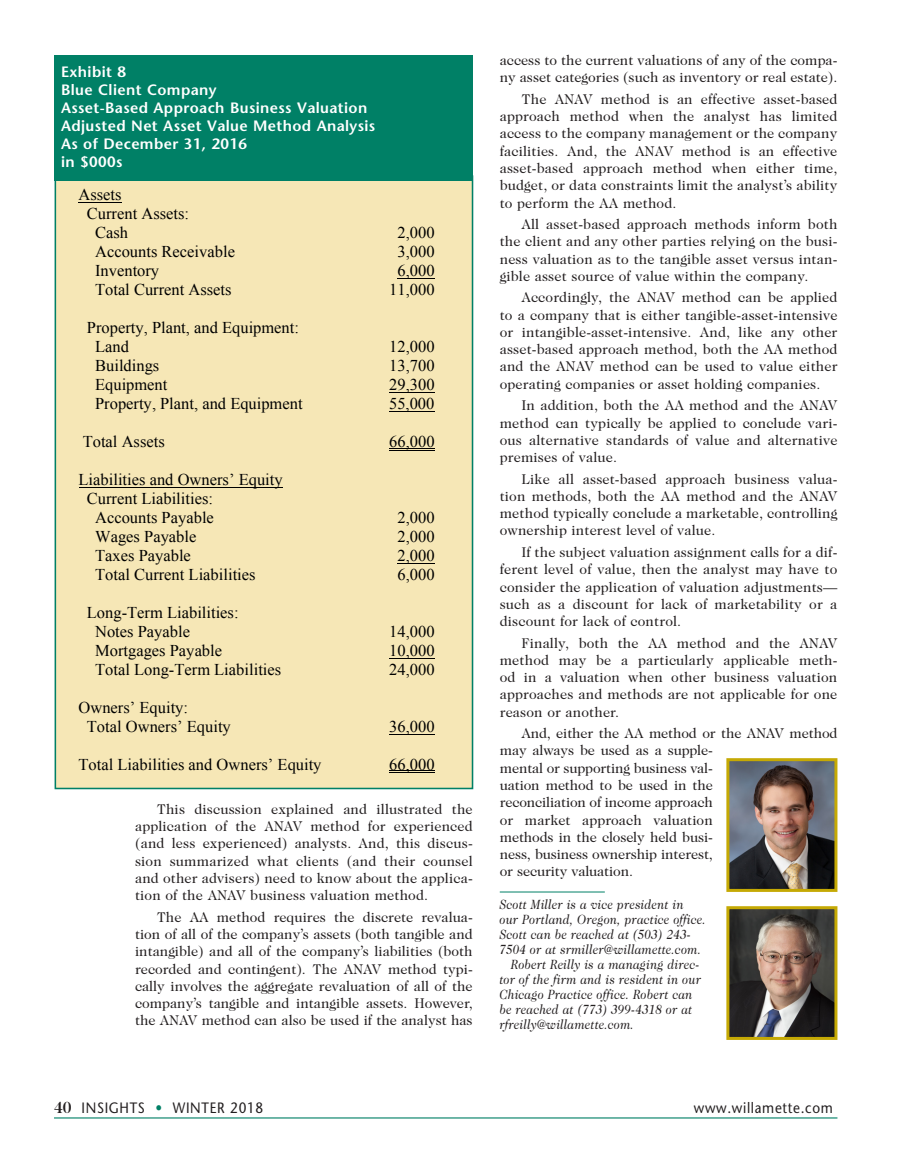
<style>
.page{position:relative;width:905px;height:1175px;background:#fff}
.page>*{position:absolute;margin:0;border:0;box-sizing:border-box;transform-origin:0 0}
.t1{font:16.5px/19px "Times New Roman";color:#000}
.Exhibit_heading{font:600 15px "Stone Sans";letter-spacing:.025em;color:#fff}
.t2{font:15px "Stone Sans";letter-spacing:.05em;color:#231f20;scale:.9 1}
.body{font:14.25px/17.2px "Caslon Two Twenty Four";letter-spacing:.01em;color:#231f20;text-align:justify}
.body-2{font:14.25px/17.2px "Caslon Two Twenty Four";letter-spacing:-.01em;color:#231f20}
.credits{font:italic 13.5px "Caslon Two Twenty Four";letter-spacing:.025em;color:#231f20;scale:.85 1}
.s1{font-family:"Caslon Two Twenty Four";font-weight:700;font-size:16.5px}
.s2{color:#008066}
</style>
<div class="page">
<hr style="left:54px;top:1117px;width:783px;height:1px;background:#008066">
<hr style="left:500px;top:891px;width:104px;height:1px;background:#008066">
<img style="left:730px;top:762px;width:103px;height:126px">
<div style="left:726px;top:758px;width:111px;height:134px;border:3px solid #c5a904"></div>
<img style="left:730px;top:910px;width:103px;height:126px">
<div style="left:726px;top:906px;width:111px;height:134px;border:3px solid #c5a904"></div>
<div style="left:55px;top:176px;width:417px;height:612px;background:#f6e7b6"></div>
<hr style="left:79px;top:202px;width:43px;height:1px;background:#000">
<hr style="left:397px;top:278px;width:37px;height:1px;background:#000">
<hr style="left:389px;top:392px;width:45px;height:1px;background:#000">
<hr style="left:389px;top:411px;width:45px;height:1px;background:#000">
<hr style="left:389px;top:448px;width:45px;height:1px;background:#000">
<hr style="left:389px;top:450px;width:45px;height:1px;background:#000">
<hr style="left:79px;top:487px;width:203px;height:1px;background:#000">
<hr style="left:397px;top:563px;width:37px;height:1px;background:#000">
<hr style="left:389px;top:658px;width:45px;height:1px;background:#000">
<hr style="left:389px;top:733px;width:45px;height:1px;background:#000">
<hr style="left:389px;top:770px;width:45px;height:1px;background:#000">
<hr style="left:389px;top:772px;width:45px;height:1px;background:#000">
<div style="left:55px;top:55px;width:418px;height:125px;background:#008066"></div>
<p class="Exhibit_heading" style="left:61px;top:62px;width:66px">Exhibit 8</p>
<p class="Exhibit_heading" style="left:61px;top:80px;width:157px">Blue Client Company</p>
<p class="Exhibit_heading" style="left:61px;top:98px;width:308px">Asset-Based Approach Business Valuation</p>
<p class="Exhibit_heading" style="left:61px;top:116px;width:316px">Adjusted Net Asset Value Method Analysis</p>
<p class="Exhibit_heading" style="left:61px;top:134px;width:188px">As of December 31, 2016</p>
<p class="Exhibit_heading" style="left:61px;top:152px;width:63px">in $000s</p>
<p class="t1" style="left:79px;top:185px;width:45px">Assets</p>
<p class="t1" style="left:87px;top:204px;width:104px">Current Assets:</p>
<p class="t1" style="left:95px;top:223px;width:34px">Cash</p>
<p class="t1" style="left:397px;top:223px;width:39px">2,000</p>
<p class="t1" style="left:95px;top:242px;width:141px">Accounts Receivable</p>
<p class="t1" style="left:397px;top:242px;width:39px">3,000</p>
<p class="t1" style="left:95px;top:261px;width:66px">Inventory</p>
<p class="t1" style="left:397px;top:261px;width:39px">6,000</p>
<p class="t1" style="left:95px;top:280px;width:138px">Total Current Assets</p>
<p class="t1" style="left:389px;top:280px;width:47px">11,000</p>
<p class="t1" style="left:95px;top:318px;width:205px;text-indent:-8px">Property, Plant, and Equipment:<br>Land</p>
<p class="t1" style="left:389px;top:337px;width:47px">12,000</p>
<p class="t1" style="left:95px;top:356px;width:66px">Buildings</p>
<p class="t1" style="left:389px;top:356px;width:47px">13,700</p>
<p class="t1" style="left:95px;top:375px;width:74px">Equipment</p>
<p class="t1" style="left:389px;top:375px;width:47px">29,300</p>
<p class="t1" style="left:95px;top:394px;width:209px">Property, Plant, and Equipment</p>
<p class="t1" style="left:389px;top:394px;width:47px">55,000</p>
<p class="t1" style="left:83px;top:432px;width:84px">Total Assets</p>
<p class="t1" style="left:389px;top:432px;width:47px">66,000</p>
<p class="t1" style="left:79px;top:470px;width:205px">Liabilities and Owners’ Equity</p>
<p class="t1" style="left:87px;top:489px;width:128px">Current Liabilities:</p>
<p class="t1" style="left:95px;top:508px;width:120px">Accounts Payable</p>
<p class="t1" style="left:397px;top:508px;width:39px">2,000</p>
<p class="t1" style="left:95px;top:527px;width:103px">Wages Payable</p>
<p class="t1" style="left:397px;top:527px;width:39px">2,000</p>
<p class="t1" style="left:95px;top:546px;width:97px">Taxes Payable</p>
<p class="t1" style="left:397px;top:546px;width:39px">2,000</p>
<p class="t1" style="left:95px;top:565px;width:162px">Total Current Liabilities</p>
<p class="t1" style="left:397px;top:565px;width:39px">6,000</p>
<p class="t1" style="left:95px;top:602px;width:145px;text-indent:-8px">Long-Term Liabilities:<br>Notes Payable</p>
<p class="t1" style="left:389px;top:621px;width:47px">14,000</p>
<p class="t1" style="left:95px;top:640px;width:128px">Mortgages Payable</p>
<p class="t1" style="left:389px;top:640px;width:47px">10,000</p>
<p class="t1" style="left:95px;top:659px;width:188px">Total Long-Term Liabilities</p>
<p class="t1" style="left:389px;top:659px;width:47px">24,000</p>
<p class="t1" style="left:87px;top:697px;width:145px;text-indent:-8px">Owners’ Equity:<br>Total Owners’ Equity</p>
<p class="t1" style="left:389px;top:716px;width:47px">36,000</p>
<p class="t1" style="left:79px;top:754px;width:244px">Total Liabilities and Owners’ Equity</p>
<p class="t1" style="left:389px;top:754px;width:47px">66,000</p>
<p class="body" style="left:135px;top:800px;width:339px;text-indent:22px">This discussion explained and illustrated the application of the ANAV method for experienced (and less experienced) analysts. And, this discus&shy;sion summarized what clients (and their counsel and other advisers) need to know about the applica&shy;tion of the ANAV business valuation method.</p>
<p class="body" style="left:135px;top:908px;width:339px;text-indent:22px">The AA method requires the discrete revalua&shy;tion of all of the company’s assets (both tangible and intangible) and all of the company’s liabilities (both recorded and contingent). The ANAV method typi&shy;cally involves the aggregate revaluation of all of the company’s tangible and intangible assets. However, the ANAV method can also be used if the analyst has</p>
<p class="body" style="left:500px;top:52px;width:339px">access to the current valuations of any of the compa&shy;ny asset categories (such as inventory or real estate).</p>
<p class="body" style="left:500px;top:90px;width:339px;text-indent:22px">The ANAV method is an effective asset-based approach method when the analyst has limited access to the company management or the company facilities. And, the ANAV method is an effective asset-based approach method when either time, budget, or data constraints limit the analyst’s ability to perform the AA method.</p>
<p class="body" style="left:500px;top:215px;width:339px;text-indent:22px">All asset-based approach methods inform both the client and any other parties relying on the busi&shy;ness valuation as to the tangible asset versus intan&shy;gible asset source of value within the company.</p>
<p class="body" style="left:500px;top:289px;width:339px;text-indent:22px">Accordingly, the ANAV method can be applied to a company that is either tangible-asset-intensive or intangible-asset-intensive. And, like any other asset-based approach method, both the AA method and the ANAV method can be used to value either operating companies or asset holding companies.</p>
<p class="body" style="left:500px;top:397px;width:339px;text-indent:22px">In addition, both the AA method and the ANAV method can typically be applied to conclude vari&shy;ous alternative standards of value and alternative premises of value.</p>
<p class="body" style="left:500px;top:470px;width:339px;text-indent:22px">Like all asset-based approach business valua&shy;tion methods, both the AA method and the ANAV method typically conclude a marketable, controlling ownership interest level of value.</p>
<p class="body" style="left:500px;top:543px;width:339px;text-indent:22px">If the subject valuation assignment calls for a dif&shy;ferent level of value, then the analyst may have to consider the application of valuation adjustments— such as a discount for lack of marketability or a discount for lack of control.</p>
<p class="body" style="left:500px;top:634px;width:339px;text-indent:22px">Finally, both the AA method and the ANAV method may be a particularly applicable meth&shy;od in a valuation when other business valuation approaches and methods are not applicable for one reason or another.</p>
<p class="body-2" style="left:500px;top:724px;width:339px;text-indent:22px">And, either the AA method or the ANAV method may always be used as a supple-<br>mental or supporting business val-<br>uation method to be used in the<br>reconciliation of income approach<br>or market approach valuation<br>methods in the closely held busi-<br>ness, business ownership interest,<br>or security valuation.</p>
<p class="credits" style="left:500px;top:896px;width:218px">Scott Miller is a vice president in</p>
<p class="credits" style="left:500px;top:911px;width:244px">our Portland, Oregon, practice office.</p>
<p class="credits" style="left:500px;top:926px;width:226px">Scott can be reached at (503) 243-</p>
<p class="credits" style="left:500px;top:941px;width:238px">7504 or at srmiller@willamette.com.</p>
<p class="credits" style="left:511px;top:956px;width:223px">Robert Reilly is a managing direc-</p>
<p class="credits" style="left:500px;top:971px;width:238px">tor of the firm and is resident in our</p>
<p class="credits" style="left:500px;top:986px;width:228px">Chicago Practice office. Robert can</p>
<p class="credits" style="left:500px;top:1001px;width:228px">be reached at (773) 399-4318 or at</p>
<p class="credits" style="left:500px;top:1016px;width:160px">rfreilly@willamette.com.</p>
<p class="t2" style="left:54px;top:1098px;width:234px"><span class="s1">40</span> INSIGHTS <span class="s2">•</span> WINTER 2018</p>
<p class="t2" style="left:693px;top:1098px;width:156px">www.willamette. com</p>
</div>
